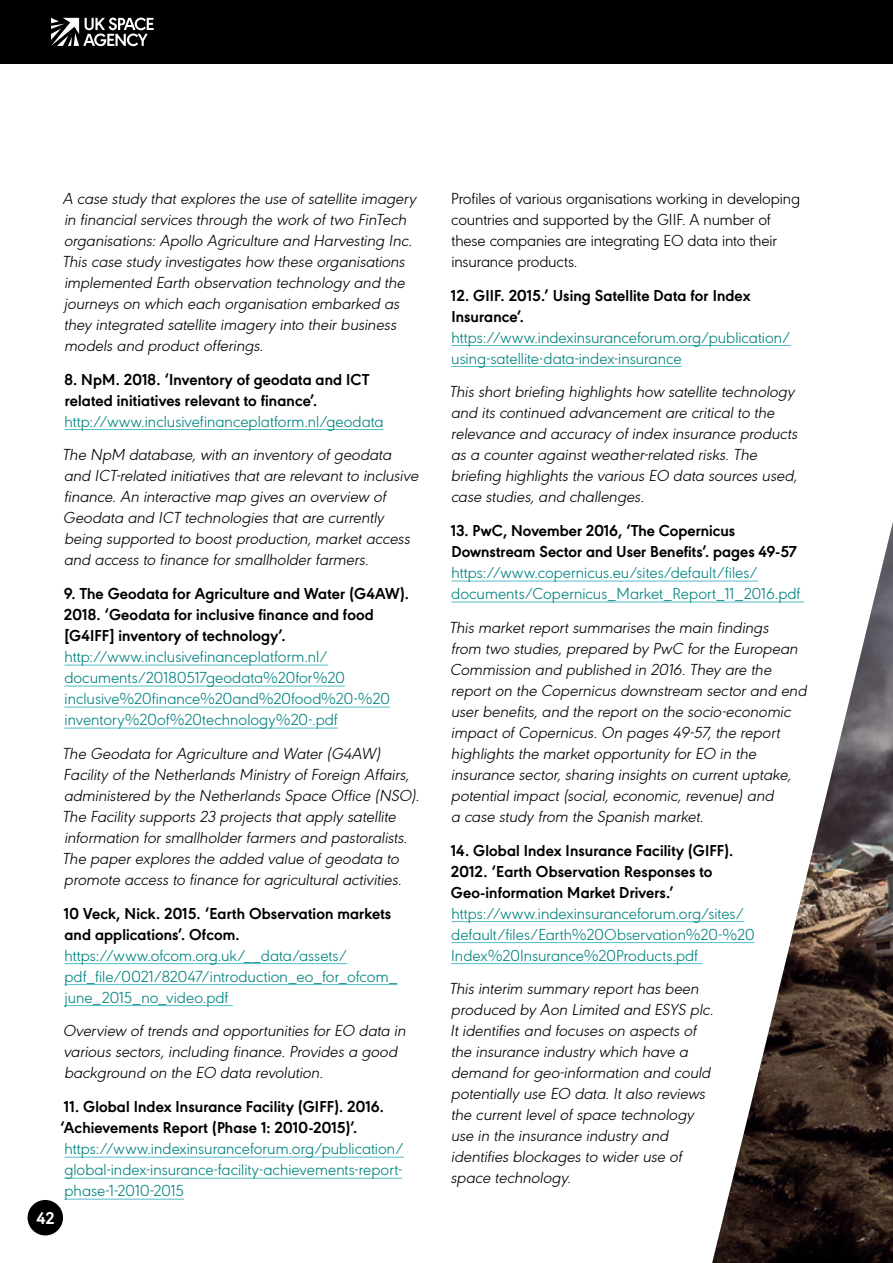
<style>
.page{position:relative;width:893px;height:1263px;background:#fff}
.page>*{position:absolute;margin:0;border:0;box-sizing:border-box;transform-origin:0 0}
.t1{font:700 17.7px "URW Geometric";color:#fff}
.Body_copy{font:italic 300 16.5px/21px "URW Geometric";color:#000}
.Body_copy-2{font:300 16.5px/21px "URW Geometric";color:#00837e}
.Body_copy-3{font:300 16.5px/21px "URW Geometric";letter-spacing:-.01em;color:#000}
.Body_copy-4{font:700 16.5px/21px "URW Geometric";letter-spacing:.01em;color:#000}
.s1{font-weight:300;color:#00837e}
.s2{font-weight:700;color:#000}
</style>
<div class="page">
<div style="left:0;top:0;width:893px;height:64px;background:#000"></div>
<div style="left:27px;top:1199px;width:37px;height:37px;background:#000;border-radius:50%"></div>
<div style="left:26px;top:1198px;width:39px;height:39px;border:2px solid #fff;border-radius:50%"></div>
<svg style="left:51px;top:18px;width:103px;height:28px"></svg>
<hr style="left:64px;top:429px;width:320px;height:1px;background:#52bec9">
<hr style="left:64px;top:665px;width:264px;height:1px;background:#52bec9">
<hr style="left:64px;top:686px;width:281px;height:1px;background:#52bec9">
<hr style="left:65px;top:707px;width:325px;height:1px;background:#52bec9">
<hr style="left:65px;top:728px;width:273px;height:1px;background:#52bec9">
<hr style="left:64px;top:963px;width:283px;height:1px;background:#52bec9">
<hr style="left:64px;top:984px;width:333px;height:1px;background:#52bec9">
<hr style="left:64px;top:1005px;width:169px;height:1px;background:#52bec9">
<hr style="left:64px;top:1157px;width:340px;height:1px;background:#52bec9">
<hr style="left:64px;top:1178px;width:338px;height:1px;background:#52bec9">
<hr style="left:64px;top:1199px;width:120px;height:1px;background:#52bec9">
<hr style="left:451px;top:345px;width:340px;height:1px;background:#52bec9">
<hr style="left:451px;top:366px;width:231px;height:1px;background:#52bec9">
<hr style="left:451px;top:581px;width:307px;height:1px;background:#52bec9">
<hr style="left:451px;top:602px;width:353px;height:1px;background:#52bec9">
<hr style="left:451px;top:921px;width:293px;height:1px;background:#52bec9">
<hr style="left:451px;top:942px;width:303px;height:1px;background:#52bec9">
<hr style="left:451px;top:963px;width:251px;height:1px;background:#52bec9">
<img style="left:712px;top:522px;width:181px;height:741px">
<p class="Body_copy" style="left:63px;top:187px;width:355px">A case study that explores the use of satellite imagery in financial services through the work of two FinTech organisations: Apollo Agriculture and Harvesting Inc.<br>This case study investigates how these organisations implemented Earth observation technology and the journeys on which each organisation embarked as they integrated satellite imagery into their business models and product offerings.</p>
<p class="Body_copy-4" style="left:64px;top:367px;width:321px">8. NpM. 2018. ‘Inventory of geodata and ICT related initiatives relevant to finance’. <span class="s1">http://www.inclusivefinanceplatform.nl/geodata</span></p>
<p class="Body_copy" style="left:63px;top:443px;width:358px">The NpM database, with an inventory of geodata and ICT-related initiatives that are relevant to inclusive finance. An interactive map gives an overview of Geodata and ICT technologies that are currently being supported to boost production, market access and access to finance for smallholder farmers.</p>
<p class="Body_copy-2" style="left:64px;top:582px;width:347px"><span class="s2">9. The Geodata for Agriculture and Water (G4AW).<br>2018. ‘Geodata for inclusive finance and food [G4IFF] inventory of technology’. </span>http://www.inclusivefinanceplatform.nl/ documents/20180517geodata%20for%20 inclusive%20finance%20and%20food%20-%20 inventory%20of%20technology%20-.pdf</p>
<p class="Body_copy" style="left:63px;top:742px;width:358px">The Geodata for Agriculture and Water (G4AW)<br>Facility of the Netherlands Ministry of Foreign Affairs, administered by the Netherlands Space Office (NSO).<br>The Facility supports 23 projects that apply satellite information for smallholder farmers and pastoralists.<br>The paper explores the added value of geodata to promote access to finance for agricultural activities.</p>
<p class="Body_copy-2" style="left:64px;top:901px;width:335px"><span class="s2">10 Veck, Nick. 2015. ‘Earth Observation markets and applications’. Ofcom. </span>https://www.ofcom.org.uk/__data/assets/ pdf_file/0021/82047/introduction_eo_for_ofcom_ june_2015_no_video.pdf</p>
<p class="Body_copy" style="left:63px;top:1019px;width:344px">Overview of trends and opportunities for EO data in various sectors, including finance. Provides a good background on the EO data revolution.</p>
<p class="Body_copy-2" style="left:60px;top:1095px;width:345px"><span class="s2">11. Global Index Insurance Facility (GIFF). 2016. ‘Achievements Report (Phase 1: 2010-2015)’. </span>https://www.indexinsuranceforum.org/publication/ global-index-insurance-facility-achievements-report&shy;phase-1-2010-2015</p>
<p class="t1" style="left:36px;top:1204px;width:19px">42</p>
<p class="Body_copy-3" style="left:451px;top:187px;width:350px">Profiles of various organisations working in developing countries and supported by the GIIF. A number of these companies are integrating EO data into their insurance products.</p>
<p class="Body_copy-2" style="left:451px;top:283px;width:341px"><span class="s2">12. GIIF. 2015.’ Using Satellite Data for Index Insurance’. </span>https://www.indexinsuranceforum.org/publication/ using-satellite-data-index-insurance</p>
<p class="Body_copy" style="left:450px;top:380px;width:350px">This short briefing highlights how satellite technology and its continued advancement are critical to the relevance and accuracy of index insurance products as a counter against weather-related risks. The briefing highlights the various EO data sources used, case studies, and challenges.</p>
<p class="Body_copy-2" style="left:451px;top:519px;width:351px"><span class="s2">13. PwC, November 2016, ‘The Copernicus Downstream Sector and User Benefits’. pages 49-57 </span>https://www.copernicus.eu/sites/default/files/ documents/Copernicus_Market_Report_11_2016.pdf</p>
<p class="Body_copy" style="left:450px;top:616px;width:359px">This market report summarises the main findings<br>from two studies, prepared by PwC for the European Commission and published in 2016. They are the report on the Copernicus downstream sector and end user benefits, and the report on the socio-economic impact of Copernicus. On pages 49-57, the report highlights the market opportunity for EO in the insurance sector, sharing insights on current uptake, potential impact (social, economic, revenue) and<br>a case study from the Spanish market.</p>
<p class="Body_copy-2" style="left:451px;top:838px;width:305px"><span class="s2">14. Global Index Insurance Facility (GIFF).<br>2012. ‘Earth Observation Responses to Geo-information Market Drivers.’ </span>https://www.indexinsuranceforum.org/sites/ default/files/Earth%20Observation%20-%20<br>Index%20Insurance%20Products.pdf</p>
<p class="Body_copy" style="left:450px;top:977px;width:266px">This interim summary report has been produced by Aon Limited and ESYS plc.<br>It identifies and focuses on aspects of the insurance industry which have a demand for geo-information and could potentially use EO data. It also reviews the current level of space technology use in the insurance industry and identifies blockages to wider use of space technology.</p>
</div>
